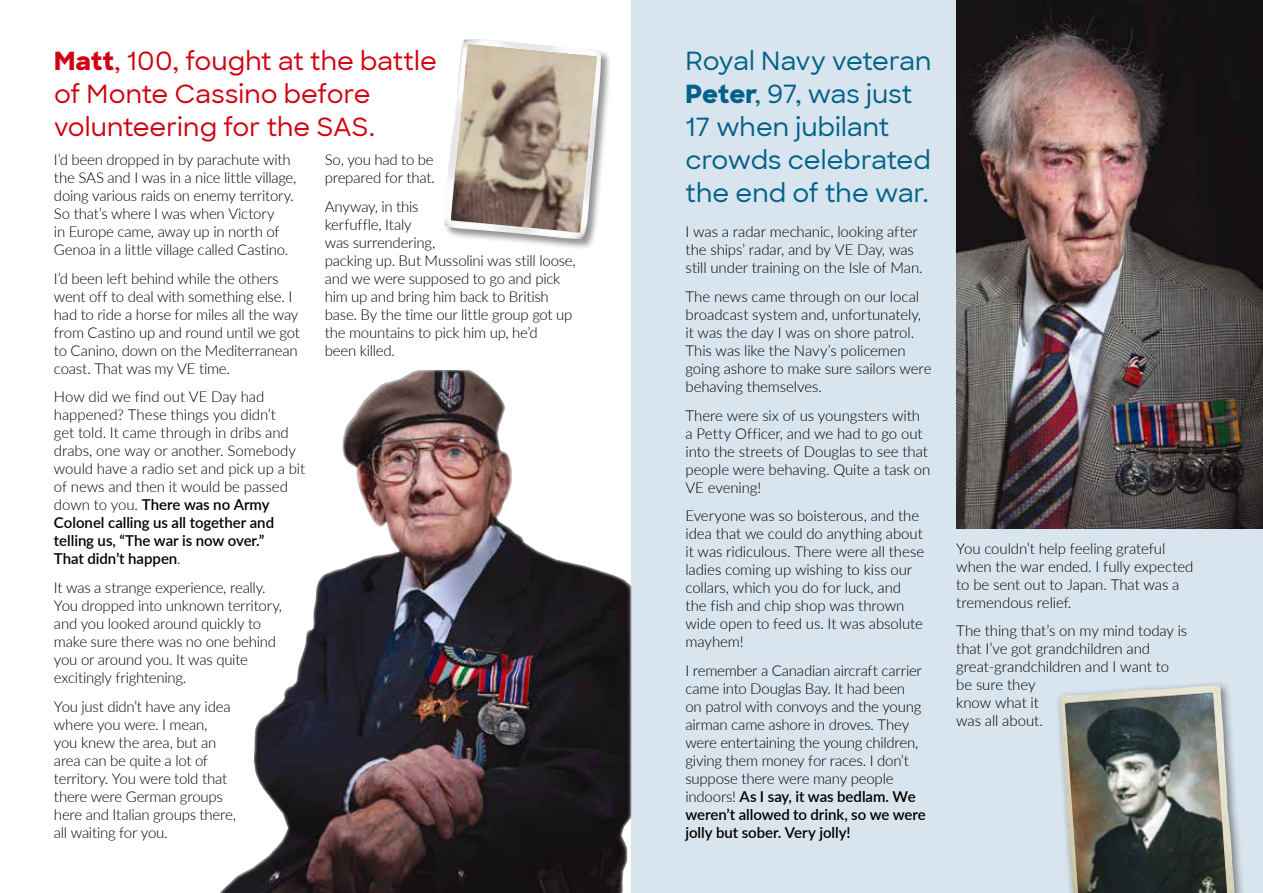
<style>
.page{position:relative;width:1263px;height:893px;background:#fff}
.page>*{position:absolute;margin:0;border:0;box-sizing:border-box;transform-origin:0 0}
.t1{font:500 25.5px/33px "Sharp Sans";color:#006188}
.t2{font:500 25.5px/33px "Sharp Sans";color:#d1000f}
.t3{font:300 15px/18px "Lato";letter-spacing:-.01em;color:#000}
.s1{font-weight:800}
.s2{font-weight:600}
</style>
<div class="page">
<div style="left:631px;top:0;width:632px;height:893px;background:#d8e4ee"></div>
<img style="left:220px;top:370px;width:411px;height:523px">
<img style="left:956px;top:0;width:307px;height:529px">
<div style="left:443px;top:38px;width:169px;height:213px;background:#000;opacity:.42"></div>
<img style="left:444px;top:39px;width:157px;height:200px">
<img style="left:451px;top:44px;width:146px;height:189px">
<div style="left:1055px;top:680px;width:191px;height:213px;background:#000;opacity:.46"></div>
<img style="left:1060px;top:685px;width:174px;height:208px">
<img style="left:1065px;top:693px;width:162px;height:200px">
<h1 class="t2" style="left:54px;top:43px;width:384px"><span class="s1">Matt</span>, 100, fought at the battle of Monte Cassino before volunteering for the SAS.</h1>
<h1 class="t1" style="left:685px;top:43px;width:248px">Royal Navy veteran<br><span class="s1">Peter</span>, 97, was just<br>17 when jubilant crowds celebrated the end of the war.</h1>
<p class="t3" style="left:685px;top:222px;width:239px">I was a radar mechanic, looking after the ships’ radar, and by VE Day, was still under training on the Isle of Man.</p>
<p class="t3" style="left:685px;top:287px;width:247px">The news came through on our local broadcast system and, unfortunately, it was the day I was on shore patrol.<br>This was like the Navy’s policemen going ashore to make sure sailors were behaving themselves.</p>
<p class="t3" style="left:685px;top:406px;width:246px">There were six of us youngsters with a Petty Officer, and we had to go out into the streets of Douglas to see that people were behaving. Quite a task on<br>VE evening!</p>
<p class="t3" style="left:685px;top:506px;width:240px">Everyone was so boisterous, and the idea that we could do anything about it was ridiculous. There were all these ladies coming up wishing to kiss our collars, which you do for luck, and the fish and chip shop was thrown wide open to feed us. It was absolute mayhem!</p>
<p class="t3" style="left:685px;top:661px;width:242px">I remember a Canadian aircraft carrier came into Douglas Bay. It had been<br>on patrol with convoys and the young airman came ashore in droves. They were entertaining the young children, giving them money for races. I don’t suppose there were many people indoors! <span class="s2">As I say, it was bedlam. We weren’t allowed to drink, so we were jolly but sober. Very jolly!</span></p>
<p class="t3" style="left:54px;top:150px;width:244px">I’d been dropped in by parachute with the SAS and I was in a nice little village, doing various raids on enemy territory.<br>So that’s where I was when Victory<br>in Europe came, away up in north of Genoa in a little village called Castino.</p>
<p class="t3" style="left:54px;top:269px;width:247px">I’d been left behind while the others went off to deal with something else. I had to ride a horse for miles all the way from Castino up and round until we got to Canino, down on the Mediterranean coast. That was my VE time.</p>
<p class="t3" style="left:54px;top:388px;width:253px">How did we find out VE Day had happened? These things you didn’t<br>get told. It came through in dribs and drabs, one way or another. Somebody would have a radio set and pick up a bit of news and then it would be passed down to you. <span class="s2">There was no Army<br>Colonel calling us all together and telling us, “The war is now over.”<br>That didn’t happen</span>.</p>
<p class="t3" style="left:54px;top:578px;width:230px">It was a strange experience, really.<br>You dropped into unknown territory, and you looked around quickly to make sure there was no one behind you or around you. It was quite excitingly frightening.</p>
<p class="t3" style="left:54px;top:697px;width:183px">You just didn’t have any idea where you were. I mean,<br>you knew the area, but an area can be quite a lot of territory. You were told that there were German groups here and Italian groups there, all waiting for you.</p>
<p class="t3" style="left:325px;top:150px;width:112px">So, you had to be prepared for that.</p>
<p class="t3" style="left:325px;top:197px;width:253px">Anyway, in this<br>kerfuffle, Italy<br>was surrendering,<br>packing up. But Mussolini was still loose, and we were supposed to go and pick him up and bring him back to British base. By the time our little group got up the mountains to pick him up, he’d<br>been killed.</p>
<p class="t3" style="left:956px;top:539px;width:239px">You couldn’t help feeling grateful when the war ended. I fully expected to be sent out to Japan. That was a tremendous relief.</p>
<p class="t3" style="left:956px;top:621px;width:232px">The thing that’s on my mind today is that I’ve got grandchildren and great-grandchildren and I want to be sure they<br>know what it<br>was all about.</p>
</div>
